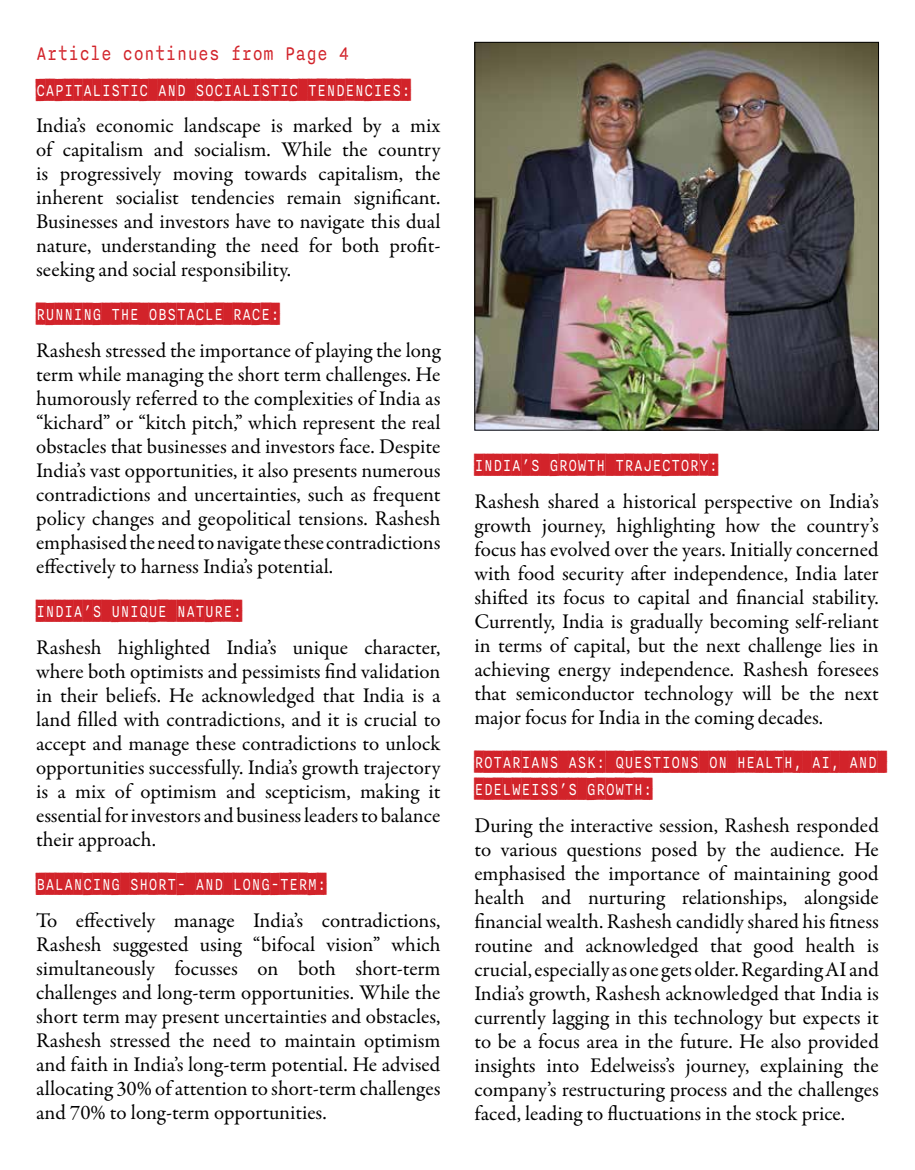
<style>
.page{position:relative;width:915px;height:1170px;background:#fff}
.page>*{position:absolute;margin:0;border:0;box-sizing:border-box;transform-origin:0 0}
.t1{font:22.5px "Nitti Typewriter";color:#d2232a;scale:.8 1}
.t2{font:21px/24px "Garamond Premr Pro";color:#000;text-align:justify}
.t3{font:19.5px/27px "Nitti Typewriter Cameo";color:#d2232a;scale:.8 1}
</style>
<div class="page">
<img style="left:476px;top:44px;width:400px;height:384px">
<div style="left:474px;top:42px;width:404px;height:388px;border:1px solid #000"></div>
<p class="t1" style="left:36px;top:37px;width:393px">Article continues from Page 4</p>
<p class="t3" style="left:36px;top:77px;width:470px">CAPITALISTIC AND SOCIALISTIC TENDENCIES:</p>
<p class="t2" style="left:36px;top:114px;width:405px">India’s economic landscape is marked by a mix of capitalism and socialism. While the country is progressively moving towards capitalism, the inherent socialist tendencies remain significant.<br>Businesses and investors have to navigate this dual nature, understanding the need for both profit&shy;seeking and social responsibility.</p>
<p class="t3" style="left:36px;top:301px;width:306px">RUNNING THE OBSTACLE RACE:</p>
<p class="t2" style="left:36px;top:339px;width:405px">Rashesh stressed the importance of playing the long term while managing the short term challenges. He humorously referred to the complexities of India as “kichard” or “kitch pitch,” which represent the real obstacles that businesses and investors face. Despite India’s vast opportunities, it also presents numerous contradictions and uncertainties, such as frequent policy changes and geopolitical tensions. Rashesh emphasised the need to navigate these contradictions effectively to harness India’s potential.</p>
<p class="t3" style="left:36px;top:598px;width:259px">INDIA’S UNIQUE NATURE:</p>
<p class="t2" style="left:36px;top:636px;width:405px">Rashesh highlighted India’s unique character, where both optimists and pessimists find validation in their beliefs. He acknowledged that India is a land filled with contradictions, and it is crucial to accept and manage these contradictions to unlock opportunities successfully. India’s growth trajectory is a mix of optimism and scepticism, making it essential for investors and business leaders to balance their approach.</p>
<p class="t3" style="left:36px;top:871px;width:364px">BALANCING SHORT- AND LONG-TERM:</p>
<p class="t2" style="left:36px;top:908px;width:405px">To effectively manage India’s contradictions, Rashesh suggested using “bifocal vision” which simultaneously focusses on both short-term challenges and long-term opportunities. While the short term may present uncertainties and obstacles, Rashesh stressed the need to maintain optimism and faith in India’s long-term potential. He advised allocating 30% of attention to short-term challenges and 70% to long-term opportunities.</p>
<p class="t3" style="left:474px;top:452px;width:306px">INDIA’S GROWTH TRAJECTORY:</p>
<p class="t2" style="left:474px;top:490px;width:405px">Rashesh shared a historical perspective on India’s growth journey, highlighting how the country’s focus has evolved over the years. Initially concerned with food security after independence, India later shifted its focus to capital and financial stability.<br>Currently, India is gradually becoming self-reliant in terms of capital, but the next challenge lies in achieving energy independence. Rashesh foresees that semiconductor technology will be the next major focus for India in the coming decades.</p>
<p class="t3" style="left:474px;top:749px;width:505px">ROTARIANS ASK: QUESTIONS ON HEALTH, AI, AND<br>EDELWEISS’S GROWTH:</p>
<p class="t2" style="left:474px;top:813px;width:405px">During the interactive session, Rashesh responded to various questions posed by the audience. He emphasised the importance of maintaining good health and nurturing relationships, alongside financial wealth. Rashesh candidly shared his fitness routine and acknowledged that good health is crucial, especially as one gets older. Regarding AI and India’s growth, Rashesh acknowledged that India is currently lagging in this technology but expects it to be a focus area in the future. He also provided insights into Edelweiss’s journey, explaining the company’s restructuring process and the challenges faced, leading to fluctuations in the stock price.</p>
</div>
